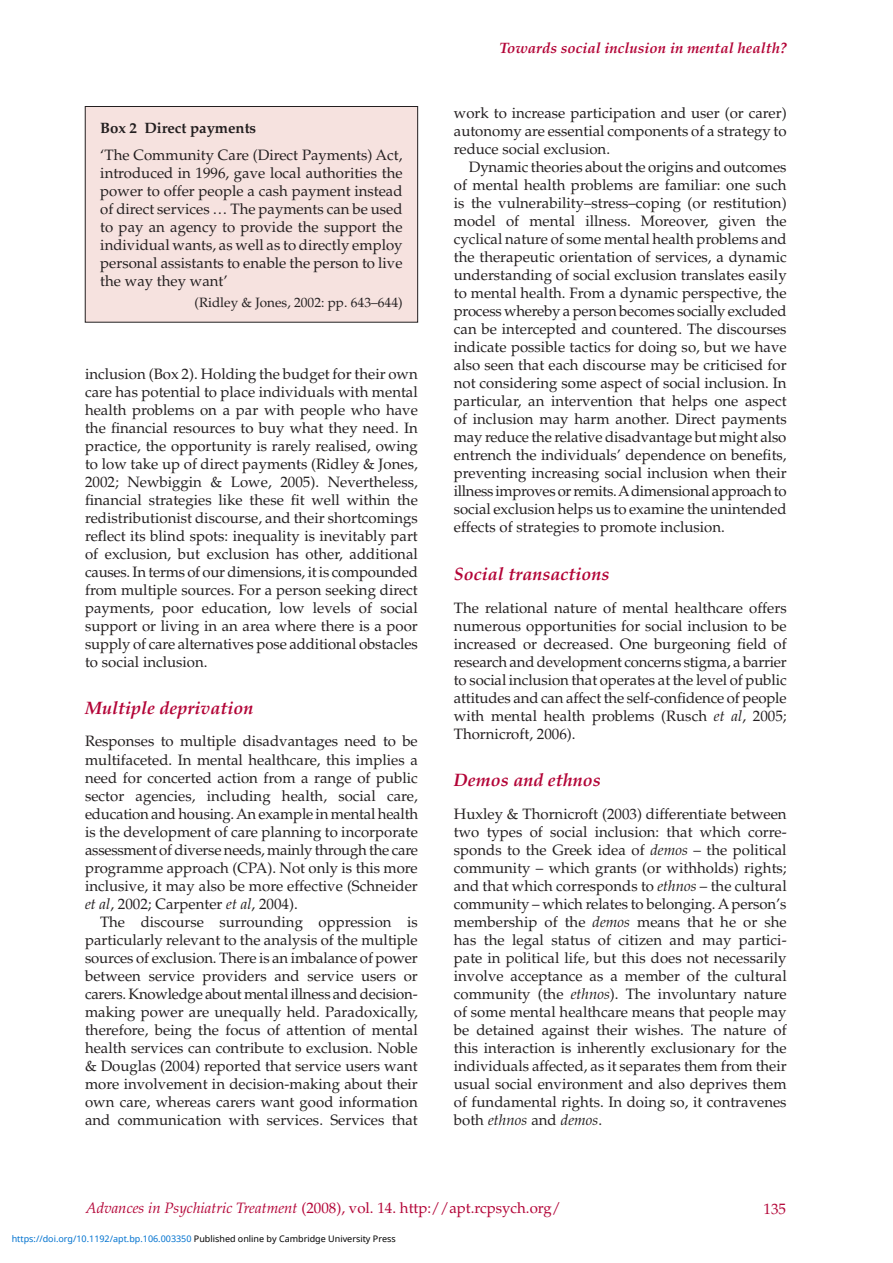
<style>
.page{position:relative;width:893px;height:1263px;background:#fff}
.page>*{position:absolute;margin:0;border:0;box-sizing:border-box;transform-origin:0 0}
.subhead_2{font:italic 700 18px "Palatino";color:#b30437}
._1st_para{font:15px/18px "Palatino";color:#231f20;text-align:justify}
.body_text{font:15px/18px "Palatino";color:#231f20;text-align:justify}
.Box_copy{font:15px/18px "Palatino";color:#231f20;text-align:justify}
.t1{font:15px "Palatino";color:#b30437}
.t2{font:italic 700 15px "Palatino";color:#b30437}
.Box_title{font:700 15px "Palatino";letter-spacing:-.005em;color:#231f20}
.box_footnote{font:13.5px "Palatino";color:#231f20}
.t3{font:9px "Noto Sans";color:#0172cf}
.s1{font-style:italic}
.s2{color:#000}
</style>
<div class="page">
<div style="left:85px;top:106px;width:333px;height:216px;background:#f6e2df"></div>
<div style="left:85px;top:106px;width:333px;height:216px;border:1px solid #231f20"></div>
<p class="Box_title" style="left:100px;top:119px;width:157px">Box 2 Direct payments</p>
<p class="Box_copy" style="left:100px;top:147px;width:304px">‘The Community Care (Direct Payments) Act, introduced in 1996, gave local authorities the power to offer people a cash payment instead of direct services … The payments can be used to pay an agency to provide the support the individual wants, as well as to directly employ personal assistants to enable the person to live the way they want’</p>
<p class="box_footnote" style="left:195px;top:295px;width:209px">(Ridley &amp; Jones, 2002: pp. 643–644)</p>
<p class="_1st_para" style="left:85px;top:365px;width:334px">inclusion (Box 2). Holding the budget for their own care has potential to place individuals with mental health problems on a par with people who have the financial resources to buy what they need. In practice, the opportunity is rarely realised, owing to low take up of direct payments (Ridley &amp; Jones, 2002; Newbiggin &amp; Lowe, 2005). Nevertheless, financial strategies like these fit well within the redistributionist discourse, and their shortcomings reflect its blind spots: inequality is inevitably part of exclusion, but exclusion has other, additional causes. In terms of our dimensions, it is compounded from multiple sources. For a person seeking direct payments, poor education, low levels of social support or living in an area where there is a poor supply of care alternatives pose additional obstacles to social inclusion.</p>
<p class="subhead_2" style="left:85px;top:698px;width:170px">Multiple deprivation</p>
<p class="_1st_para" style="left:85px;top:733px;width:334px">Responses to multiple disadvantages need to be multifaceted. In mental healthcare, this implies a need for concerted action from a range of public sector agencies, including health, social care, education and housing. An example in mental health is the development of care planning to incorporate assessment of diverse needs, mainly through the care programme approach (CPA). Not only is this more inclusive, it may also be more effective (Schneider <span class="s1">et al</span>, 2002; Carpenter <span class="s1">et al</span>, 2004).</p>
<p class="body_text" style="left:85px;top:913px;width:334px;text-indent:15px">The discourse surrounding oppression is particularly relevant to the analysis of the multiple sources of exclusion. There is an imbalance of power between service providers and service users or carers. Knowledge about mental illness and decision&shy;making power are unequally held. Paradoxically, therefore, being the focus of attention of mental health services can contribute to exclusion. Noble &amp; Douglas (2004) reported that service users want more involvement in decision-making about their own care, whereas carers want good information and communication with services. Services that</p>
<p class="t2" style="left:500px;top:40px;width:289px">Towards social inclusion in mental health?</p>
<p class="body_text" style="left:454px;top:104px;width:334px">work to increase participation and user (or carer) autonomy are essential components of a strategy to reduce social exclusion.</p>
<p class="body_text" style="left:454px;top:158px;width:334px;text-indent:15px">Dynamic theories about the origins and outcomes of mental health problems are familiar: one such is the vulnerability–stress–coping (or restitution) model of mental illness. Moreover, given the cyclical nature of some mental health problems and the therapeutic orientation of services, a dynamic understanding of social exclusion translates easily to mental health. From a dynamic perspective, the process whereby a person becomes socially excluded can be intercepted and countered. The discourses indicate possible tactics for doing so, but we have also seen that each discourse may be criticised for not considering some aspect of social inclusion. In particular, an intervention that helps one aspect of inclusion may harm another. Direct payments may reduce the relative disadvantage but might also entrench the individuals’ dependence on benefits, preventing increasing social inclusion when their illness improves or remits. A dimensional approach to social exclusion helps us to examine the unintended effects of strategies to promote inclusion.</p>
<p class="subhead_2" style="left:454px;top:563px;width:157px">Social transactions</p>
<p class="_1st_para" style="left:454px;top:599px;width:334px">The relational nature of mental healthcare offers numerous opportunities for social inclusion to be increased or decreased. One burgeoning field of research and development concerns stigma, a barrier to social inclusion that operates at the level of public attitudes and can affect the self-confidence of people with mental health problems (Rusch <span class="s1">et al</span>, 2005; Thornicroft, 2006).</p>
<p class="subhead_2" style="left:454px;top:770px;width:149px">Demos and ethnos</p>
<p class="_1st_para" style="left:454px;top:805px;width:334px">Huxley &amp; Thornicroft (2003) differentiate between two types of social inclusion: that which corre&shy;sponds to the Greek idea of <span class="s1">demos</span> – the political community – which grants (or withholds) rights; and that which corresponds to <span class="s1">ethnos</span> – the cultural community – which relates to belonging. A person’s membership of the <span class="s1">demos</span> means that he or she has the legal status of citizen and may partici&shy;pate in political life, but this does not necessarily involve acceptance as a member of the cultural community (the <span class="s1">ethnos</span>). The involuntary nature of some mental healthcare means that people may be detained against their wishes. The nature of this interaction is inherently exclusionary for the individuals affected, as it separates them from their usual social environment and also deprives them of fundamental rights. In doing so, it contravenes both <span class="s1">ethnos</span> and <span class="s1">demos</span>.</p>
<p class="t1" style="left:86px;top:1199px;width:477px"><span class="s1">Advances in Psychiatric Treatment</span> (2008), vol. 14. http://apt.rcpsych.org/</p>
<p class="t1" style="left:764px;top:1200px;width:24px">135</p>
<p class="t3" style="left:12px;top:1232px;width:386px">https://doi.org/10.1192/apt.bp.106.003350 <span class="s2">Published online by Cambridge University Press</span></p>
</div>
